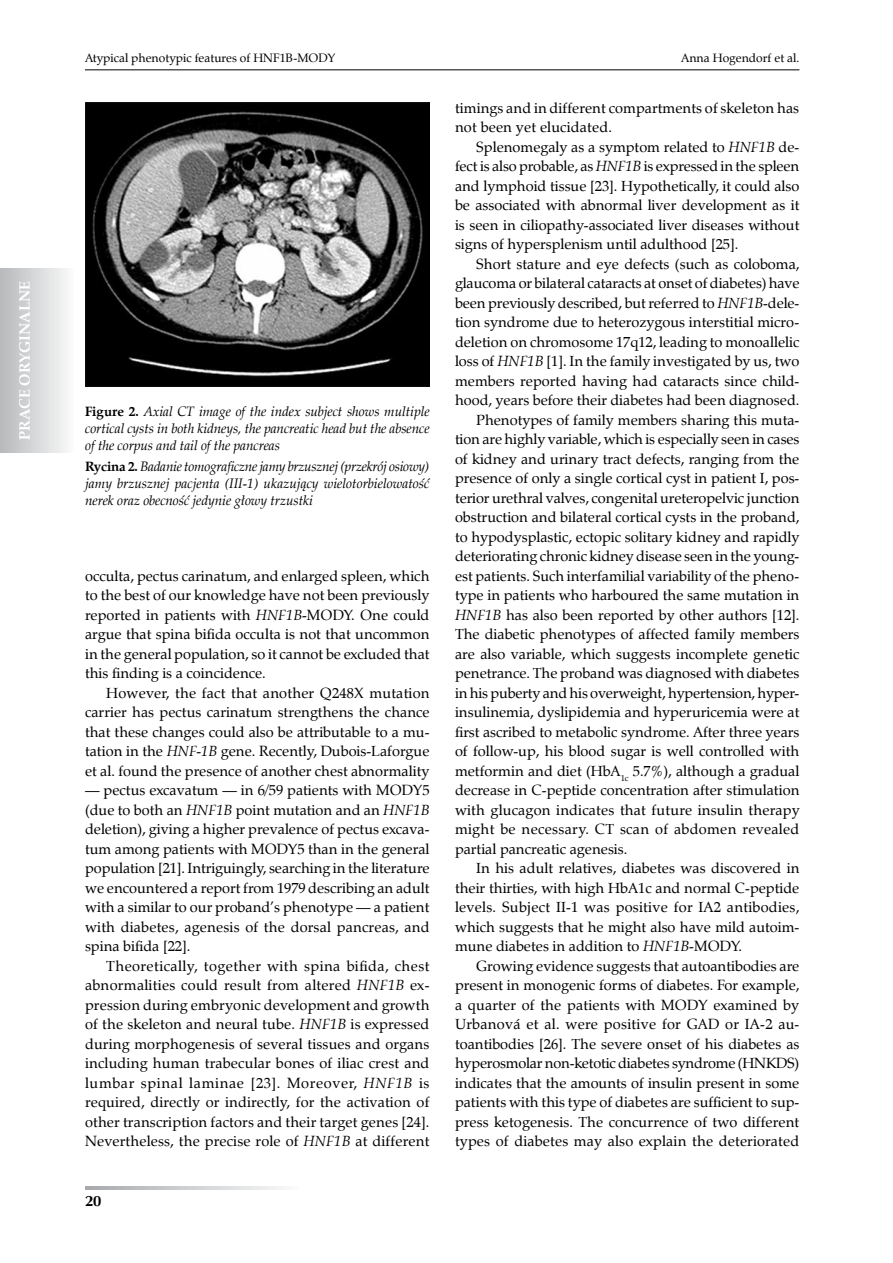
<style>
.page{position:relative;width:893px;height:1263px;background:#fff}
.page>*{position:absolute;margin:0;border:0;box-sizing:border-box;transform-origin:0 0}
.t1{font:700 15px "Zapf Calligr EU";color:#fff}
.t2{font:700 15px "Zapf Humnst EU";color:#000}
.t3{font:14.55px/19.5px "Zapf Calligr EU";color:#000;text-align:justify}
.t4{font:14.55px "Zapf Calligr EU";letter-spacing:.02em;color:#000}
.t5{font:italic 13.5px/17px "Zapf Calligr EU";color:#000;text-align:justify}
.t6{font:12px "Zapf Calligr EU";color:#000}
.s1{font-weight:700;font-style:normal}
.s2{font-style:italic}
</style>
<div class="page">
<svg style="left:85px;top:1186px;width:197px;height:3px"></svg>
<div style="left:0;top:269px;width:73px;height:183px;background:linear-gradient(to right,#b6b9bb,#fafafa)"></div>
<hr style="left:85px;top:69px;width:714px;height:1px;background:#000">
<img style="left:85px;top:102px;width:345px;height:285px">
<p class="t1" style="left:15px;top:440px;width:161px;rotate:-90deg">PRACE ORYGINALNE</p>
<p class="t6" style="left:85px;top:50px;width:252px">Atypical phenotypic features of HNF1B-MODY</p>
<p class="t6" style="left:681px;top:50px;width:120px">Anna Hogendorf et al.</p>
<p class="t5" style="left:85px;top:403px;width:346px"><span class="s1">Figure 2.</span> Axial CT image of the index subject shows multiple cortical cysts in both kidneys, the pancreatic head but the absence of the corpus and tail of the pancreas</p>
<p class="t5" style="left:85px;top:458px;width:346px"><span class="s1">Rycina 2.</span> Badanie tomograficzne jamy brzusznej (przekrój osiowy) jamy brzusznej pacjenta (III-1) ukazujący wielotorbielowatość nerek oraz obecność jedynie głowy trzustki</p>
<p class="t3" style="left:85px;top:566px;width:346px">occulta, pectus carinatum, and enlarged spleen, which to the best of our knowledge have not been previously reported in patients with <span class="s2">HNF1B</span>-MODY. One could argue that spina bifida occulta is not that uncommon in the general population, so it cannot be excluded that this finding is a coincidence.</p>
<p class="t3" style="left:85px;top:683px;width:346px;text-indent:21px">However, the fact that another Q248X mutation carrier has pectus carinatum strengthens the chance that these changes could also be attributable to a mu&shy;tation in the <span class="s2">HNF-1B</span> gene. Recently, Dubois-Laforgue et al. found the presence of another chest abnormality</p>
<p class="t3" style="left:85px;top:781px;width:346px">— pectus excavatum — in 6/59 patients with MODY5 (due to both an <span class="s2">HNF1B</span> point mutation and an <span class="s2">HNF1B </span>deletion), giving a higher prevalence of pectus excava&shy;tum among patients with MODY5 than in the general population [21]. Intriguingly, searching in the literature we encountered a report from 1979 describing an adult with a similar to our proband’s phenotype — a patient with diabetes, agenesis of the dorsal pancreas, and spina bifida [22].</p>
<p class="t3" style="left:85px;top:956px;width:346px;text-indent:21px">Theoretically, together with spina bifida, chest abnormalities could result from altered <span class="s2">HNF1B</span> ex&shy;pression during embryonic development and growth of the skeleton and neural tube. <span class="s2">HNF1B</span> is expressed during morphogenesis of several tissues and organs including human trabecular bones of iliac crest and lumbar spinal laminae [23]. Moreover, <span class="s2">HNF1B</span> is required, directly or indirectly, for the activation of other transcription factors and their target genes [24].<br>Nevertheless, the precise role of <span class="s2">HNF1B</span> at different</p>
<p class="t2" style="left:85px;top:1191px;width:18px">20</p>
<p class="t3" style="left:455px;top:98px;width:346px">timings and in different compartments of skeleton has not been yet elucidated.</p>
<p class="t3" style="left:455px;top:137px;width:346px;text-indent:21px">Splenomegaly as a symptom related to <span class="s2">HNF1B</span> de&shy;fect is also probable, as <span class="s2">HNF1B</span> is expressed in the spleen and lymphoid tissue [23]. Hypothetically, it could also be associated with abnormal liver development as it is seen in ciliopathy-associated liver diseases without signs of hypersplenism until adulthood [25].</p>
<p class="t3" style="left:476px;top:254px;width:325px">Short stature and eye defects (such as coloboma,</p>
<p class="t3" style="left:455px;top:274px;width:346px">glaucoma or bilateral cataracts at onset of diabetes) have</p>
<p class="t3" style="left:455px;top:293px;width:346px">been previously described, but referred to <span class="s2">HNF1B</span>-dele-</p>
<p class="t3" style="left:455px;top:313px;width:346px">tion syndrome due to heterozygous interstitial micro-</p>
<p class="t3" style="left:455px;top:332px;width:346px">deletion on chromosome 17q12, leading to monoallelic</p>
<p class="t3" style="left:455px;top:352px;width:346px">loss of <span class="s2">HNF1B</span> [1]. In the family investigated by us, two</p>
<p class="t3" style="left:455px;top:371px;width:346px">members reported having had cataracts since child-</p>
<p class="t3" style="left:455px;top:391px;width:346px">hood, years before their diabetes had been diagnosed.</p>
<p class="t3" style="left:476px;top:410px;width:325px">Phenotypes of family members sharing this muta-</p>
<p class="t3" style="left:455px;top:430px;width:346px">tion are highly variable, which is especially seen in cases</p>
<p class="t3" style="left:455px;top:449px;width:346px">of kidney and urinary tract defects, ranging from the</p>
<p class="t3" style="left:455px;top:469px;width:346px">presence of only a single cortical cyst in patient I, pos-</p>
<p class="t3" style="left:455px;top:488px;width:346px">terior urethral valves, congenital ureteropelvic junction</p>
<p class="t3" style="left:455px;top:508px;width:346px">obstruction and bilateral cortical cysts in the proband,</p>
<p class="t3" style="left:455px;top:527px;width:346px">to hypodysplastic, ectopic solitary kidney and rapidly</p>
<p class="t3" style="left:455px;top:547px;width:346px">deteriorating chronic kidney disease seen in the young-</p>
<p class="t3" style="left:455px;top:566px;width:346px">est patients. Such interfamilial variability of the pheno-</p>
<p class="t3" style="left:455px;top:586px;width:346px">type in patients who harboured the same mutation in</p>
<p class="t3" style="left:455px;top:605px;width:346px"><span class="s2">HNF1B</span> has also been reported by other authors [12].</p>
<p class="t3" style="left:455px;top:625px;width:346px">The diabetic phenotypes of affected family members</p>
<p class="t3" style="left:455px;top:644px;width:346px">are also variable, which suggests incomplete genetic</p>
<p class="t3" style="left:455px;top:664px;width:346px">penetrance. The proband was diagnosed with diabetes</p>
<p class="t3" style="left:455px;top:683px;width:346px">in his puberty and his overweight, hypertension, hyper-</p>
<p class="t3" style="left:455px;top:703px;width:346px">insulinemia, dyslipidemia and hyperuricemia were at</p>
<p class="t3" style="left:455px;top:722px;width:346px">first ascribed to metabolic syndrome. After three years</p>
<p class="t3" style="left:455px;top:742px;width:346px">of follow-up, his blood sugar is well controlled with</p>
<p class="t3" style="left:455px;top:761px;width:346px">metformin and diet (HbA<sub>1c</sub> 5.7%), although a gradual</p>
<p class="t3" style="left:455px;top:781px;width:346px">decrease in C-peptide concentration after stimulation</p>
<p class="t3" style="left:455px;top:800px;width:346px">with glucagon indicates that future insulin therapy</p>
<p class="t4" style="left:455px;top:820px;width:346px">might be necessary. CT scan of abdomen revealed</p>
<p class="t3" style="left:455px;top:839px;width:174px">partial pancreatic agenesis.</p>
<p class="t3" style="left:476px;top:859px;width:325px">In his adult relatives, diabetes was discovered in</p>
<p class="t3" style="left:455px;top:878px;width:346px">their thirties, with high HbA1c and normal C-peptide</p>
<p class="t3" style="left:455px;top:898px;width:346px">levels. Subject II-1 was positive for IA2 antibodies,</p>
<p class="t3" style="left:455px;top:917px;width:346px">which suggests that he might also have mild autoim-</p>
<p class="t3" style="left:455px;top:937px;width:288px">mune diabetes in addition to <span class="s2">HNF1B</span>-MODY.</p>
<p class="t3" style="left:476px;top:956px;width:325px">Growing evidence suggests that autoantibodies are</p>
<p class="t3" style="left:455px;top:976px;width:346px">present in monogenic forms of diabetes. For example,</p>
<p class="t3" style="left:455px;top:995px;width:346px">a quarter of the patients with MODY examined by</p>
<p class="t3" style="left:455px;top:1015px;width:346px">Urbanová et al. were positive for GAD or IA-2 au-</p>
<p class="t3" style="left:455px;top:1034px;width:346px">toantibodies [26]. The severe onset of his diabetes as</p>
<p class="t3" style="left:455px;top:1054px;width:346px">hyperosmolar non-ketotic diabetes syndrome (HNKDS)</p>
<p class="t3" style="left:455px;top:1073px;width:346px">indicates that the amounts of insulin present in some</p>
<p class="t3" style="left:455px;top:1093px;width:346px">patients with this type of diabetes are sufficient to sup-</p>
<p class="t3" style="left:455px;top:1112px;width:346px">press ketogenesis. The concurrence of two different</p>
<p class="t3" style="left:455px;top:1132px;width:346px">types of diabetes may also explain the deteriorated</p>
</div>
